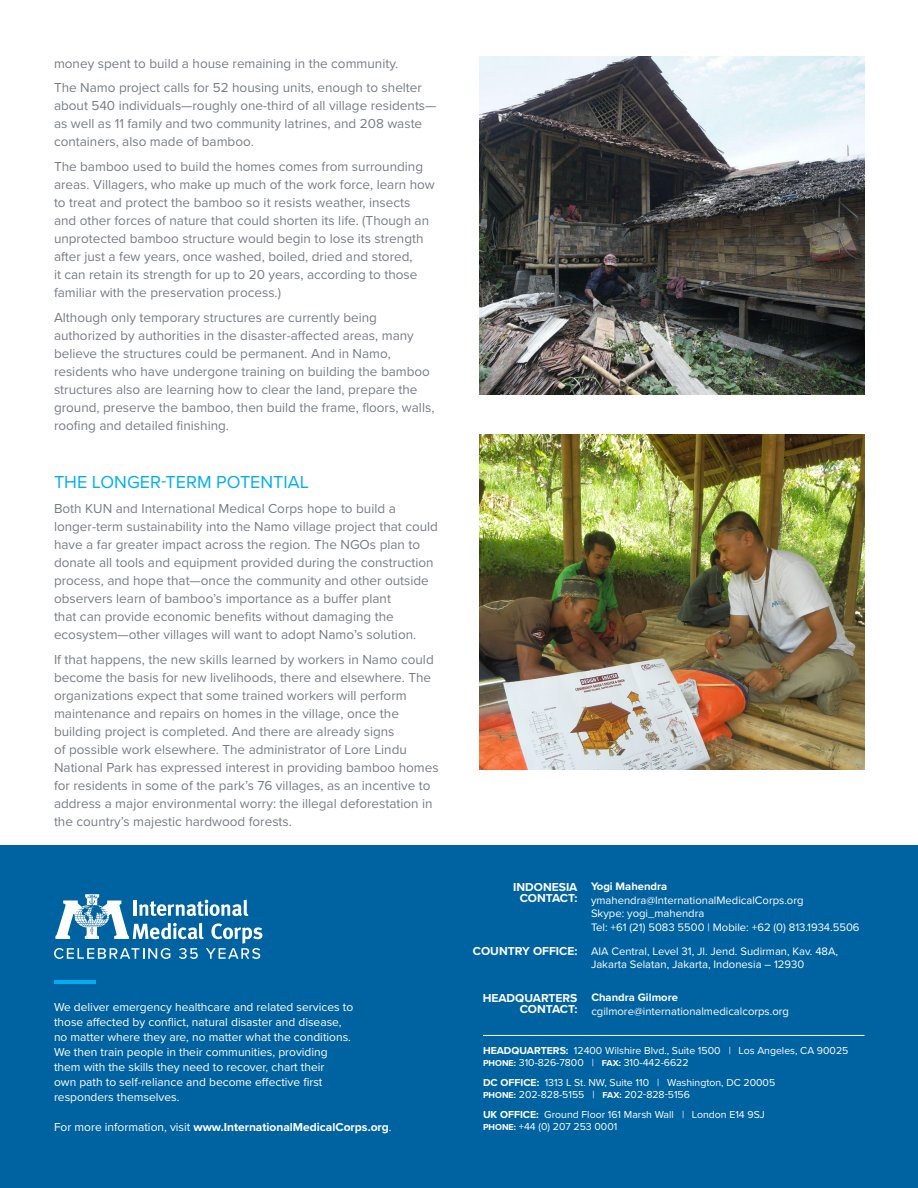
<style>
.page{position:relative;width:918px;height:1188px;background:#fff}
.page>*{position:absolute;margin:0;border:0;box-sizing:border-box;transform-origin:0 0}
.t1{font:18px "Proxima Nova";color:#00aeef}
.t2{font:13.5px/18px "Proxima Nova";color:#787d83}
.t3{font:12px/15px "Proxima Nova";color:#fff}
.t4{font:700 12px "Proxima Nova";color:#fff}
.t5{font:11.25px/13.5px "Proxima Nova";color:#fff}
.t6{font:700 11.25px "Proxima Nova";color:#fff}
.Topic_heading{font:10.5px "Proxima Nova";color:#fff}
.s1{font-weight:700}
.s2{font-weight:700;font-size:9px}
.s3{font-weight:400}
</style>
<div class="page">
<div style="left:0;top:846px;width:918px;height:342px;background:#0063a1"></div>
<img style="left:480px;top:435px;width:384px;height:334px">
<img style="left:480px;top:57px;width:384px;height:337px">
<hr style="left:54px;top:980px;width:42px;height:3px;background:#00adf0">
<svg style="left:54px;top:894px;width:208px;height:65px"></svg>
<hr style="left:483px;top:1035px;width:381px;height:1px;background:#fff">
<p class="t2" style="left:54px;top:54px;width:346px">money spent to build a house remaining in the community.</p>
<p class="t2" style="left:54px;top:79px;width:384px">The Namo project calls for 52 housing units, enough to shelter about 540 individuals—roughly one-third of all village residents— as well as 11 family and two community latrines, and 208 waste containers, also made of bamboo.</p>
<p class="t2" style="left:54px;top:158px;width:382px">The bamboo used to build the homes comes from surrounding areas. Villagers, who make up much of the work force, learn how to treat and protect the bamboo so it resists weather, insects and other forces of nature that could shorten its life. (Though an unprotected bamboo structure would begin to lose its strength after just a few years, once washed, boiled, dried and stored,<br>it can retain its strength for up to 20 years, according to those familiar with the preservation process.)</p>
<p class="t2" style="left:54px;top:309px;width:382px">Although only temporary structures are currently being authorized by authorities in the disaster-affected areas, many believe the structures could be permanent. And in Namo, residents who have undergone training on building the bamboo structures also are learning how to clear the land, prepare the ground, preserve the bamboo, then build the frame, floors, walls, roofing and detailed finishing.</p>
<p class="t1" style="left:54px;top:472px;width:256px">THE LONGER-TERM POTENTIAL</p>
<p class="t2" style="left:54px;top:500px;width:386px">Both KUN and International Medical Corps hope to build a longer-term sustainability into the Namo village project that could have a far greater impact across the region. The NGOs plan to donate all tools and equipment provided during the construction process, and hope that—once the community and other outside observers learn of bamboo’s importance as a buffer plant<br>that can provide economic benefits without damaging the ecosystem—other villages will want to adopt Namo’s solution.</p>
<p class="t2" style="left:54px;top:651px;width:386px">If that happens, the new skills learned by workers in Namo could become the basis for new livelihoods, there and elsewhere. The organizations expect that some trained workers will perform maintenance and repairs on homes in the village, once the building project is completed. And there are already signs<br>of possible work elsewhere. The administrator of Lore Lindu National Park has expressed interest in providing bamboo homes for residents in some of the park’s 76 villages, as an incentive to address a major environmental worry: the illegal deforestation in the country’s majestic hardwood forests.</p>
<p class="t3" style="left:54px;top:1000px;width:301px">We deliver emergency healthcare and related services to those affected by conflict, natural disaster and disease, no matter where they are, no matter what the conditions.<br>We then train people in their communities, providing them with the skills they need to recover, chart their<br>own path to self-reliance and become effective first responders themselves.</p>
<p class="t4" style="left:513px;top:879px;width:66px">INDONESIA</p>
<p class="t4" style="left:520px;top:891px;width:59px">CONTACT:</p>
<p class="t4" style="left:473px;top:944px;width:106px">COUNTRY OFFICE:</p>
<p class="t4" style="left:483px;top:991px;width:96px">HEADQUARTERS</p>
<p class="t4" style="left:520px;top:1002px;width:59px">CONTACT:</p>
<p class="t6" style="left:591px;top:880px;width:78px">Yogi Mahendra</p>
<p class="t5" style="left:591px;top:893px;width:214px">ymahendra@InternationalMedicalCorps.org</p>
<p class="t5" style="left:591px;top:907px;width:115px">Skype: yogi_mahendra</p>
<p class="t5" style="left:591px;top:920px;width:270px">Tel: +61 (21) 5083 5500 | Mobile: +62 (0) 813.1934.5506</p>
<p class="t5" style="left:591px;top:945px;width:249px">AIA Central, Level 31, Jl. Jend. Sudirman, Kav. 48A,<br>Jakarta Selatan, Jakarta, Indonesia – 12930</p>
<p class="t6" style="left:591px;top:991px;width:88px">Chandra Gilmore</p>
<p class="t5" style="left:591px;top:1004px;width:199px">cgilmore@internationalmedicalcorps.org</p>
<p class="Topic_heading" style="left:483px;top:1044px;width:367px"><span class="s1">HEADQUARTERS:</span> 12400 Wilshire Blvd., Suite 1500 | Los Angeles, CA 90025</p>
<p class="Topic_heading" style="left:483px;top:1057px;width:207px"><span class="s2">PHONE:</span> 310-826-7800 | <span class="s2">FAX:</span> 310-442-6622</p>
<p class="Topic_heading" style="left:483px;top:1076px;width:294px"><span class="s1">DC OFFICE:</span> 1313 L St. NW, Suite 110 | Washington, DC 20005</p>
<p class="Topic_heading" style="left:483px;top:1089px;width:209px"><span class="s2">PHONE:</span> 202-828-5155 | <span class="s2">FAX:</span> 202-828-5156</p>
<p class="Topic_heading" style="left:483px;top:1108px;width:283px"><span class="s1">UK OFFICE:</span> Ground Floor 161 Marsh Wall | London E14 9SJ</p>
<p class="t4" style="left:54px;top:1120px;width:339px"><span class="s3">For more information, visit</span> www.InternationalMedicalCorps.org<span class="s3">.</span></p>
<p class="Topic_heading" style="left:483px;top:1120px;width:136px"><span class="s2">PHONE:</span> +44 (0) 207 253 0001</p>
</div>
